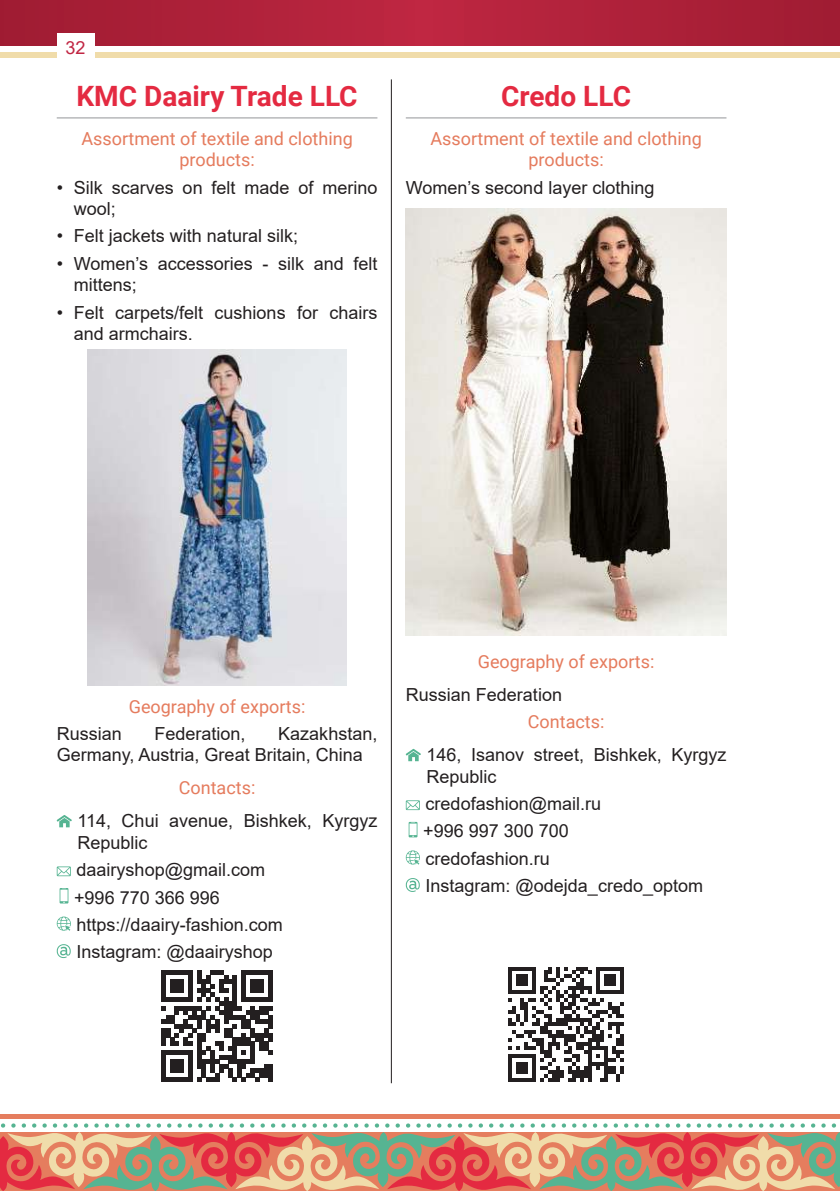
<style>
.page{position:relative;width:840px;height:1191px;background:#fff}
.page>*{position:absolute;margin:0;border:0;box-sizing:border-box;transform-origin:0 0}
.t1{font:700 28px "Roboto";color:#e42a41}
.t2{font:18px/21.6px "Arial";color:#231f20}
.t3{font:18px/21.6px "Roboto";color:#e57b5d;text-align:center}
.t4{font:18px "Arial";color:#c12643}
</style>
<div class="page">
<svg style="left:0;top:0;width:839px;height:46px;background:#ae2139"></svg>
<div style="left:0;top:52px;width:839px;height:6px;background:#f0dcaa"></div>
<hr style="left:839px;top:0;width:1px;height:46px;background:#a01c33">
<svg style="left:0;top:1114px;width:840px;height:77px;background:#d59b85"></svg>
<div style="left:57px;top:33px;width:37px;height:29px;background:#fff"></div>
<hr style="left:391px;top:79px;width:1px;height:1004px;background:#231f20">
<hr style="left:57px;top:117px;width:320px;height:1px;background:#939598">
<img style="left:87px;top:349px;width:259px;height:336px">
<svg style="left:57px;top:815px;width:15px;height:12px"></svg>
<svg style="left:57px;top:866px;width:14px;height:10px"></svg>
<svg style="left:60px;top:888px;width:8px;height:15px"></svg>
<svg style="left:57px;top:916px;width:14px;height:14px"></svg>
<svg style="left:57px;top:944px;width:14px;height:14px"></svg>
<svg style="left:161px;top:970px;width:112px;height:112px"></svg>
<hr style="left:405px;top:117px;width:321px;height:1px;background:#939598">
<img style="left:405px;top:208px;width:321px;height:427px">
<svg style="left:405px;top:749px;width:15px;height:12px"></svg>
<svg style="left:405px;top:800px;width:14px;height:10px"></svg>
<svg style="left:408px;top:822px;width:9px;height:15px"></svg>
<svg style="left:405px;top:850px;width:14px;height:14px"></svg>
<svg style="left:405px;top:878px;width:14px;height:14px"></svg>
<svg style="left:508px;top:967px;width:116px;height:115px"></svg>
<p class="t4" style="left:65px;top:35px;width:22px">32</p>
<h1 class="t1" style="left:76px;top:77px;width:282px">KMC Daairy Trade LLC</h1>
<p class="t3" style="left:81px;top:127px;width:273px">Assortment of textile and clothing products:</p>
<p class="t2" style="left:74px;top:176px;width:305px;text-indent:-17px">• Silk scarves on felt made of merino wool;</p>
<p class="t2" style="left:57px;top:225px;width:243px">• Felt jackets with natural silk;</p>
<p class="t2" style="left:74px;top:252px;width:305px;text-indent:-17px">• Women’s accessories - silk and felt mittens;</p>
<p class="t2" style="left:74px;top:301px;width:305px;text-indent:-17px">• Felt carpets/felt cushions for chairs and armchairs.</p>
<h1 class="t1" style="left:501px;top:77px;width:131px">Credo LLC</h1>
<p class="t3" style="left:430px;top:127px;width:273px">Assortment of textile and clothing products:</p>
<p class="t2" style="left:405px;top:176px;width:250px">Women’s second layer clothing</p>
<p class="t3" style="left:129px;top:694px;width:178px">Geography of exports:</p>
<p class="t2" style="left:57px;top:722px;width:322px;text-indent:221px">Kazakhstan,<br>Germany, Austria, Great Britain, China</p>
<p class="t3" style="left:179px;top:776px;width:78px">Contacts:</p>
<p class="t2" style="left:77px;top:810px;width:301px">114, Chui avenue, Bishkek, Kyrgyz<br>Republic</p>
<p class="t2" style="left:74px;top:856px;width:210px;line-height:27.2px">daairyshop@gmail.com +996 770 366 996 https://daairy-fashion.com<br>Instagram: @daairyshop</p>
<p class="t2" style="left:57px;top:722px;width:67px">Russian</p>
<p class="t2" style="left:154px;top:722px;width:93px">Federation,</p>
<p class="t3" style="left:477px;top:650px;width:178px">Geography of exports:</p>
<p class="t2" style="left:405px;top:683px;width:158px">Russian Federation</p>
<p class="t3" style="left:527px;top:710px;width:78px">Contacts:</p>
<p class="t2" style="left:426px;top:744px;width:301px">146, Isanov street, Bishkek, Kyrgyz<br>Republic</p>
<p class="t2" style="left:423px;top:790px;width:281px;line-height:27.2px">credofashion@mail.ru<br>+996 997 300 700<br>credofashion.ru<br>Instagram: @odejda_credo_optom</p>
</div>
